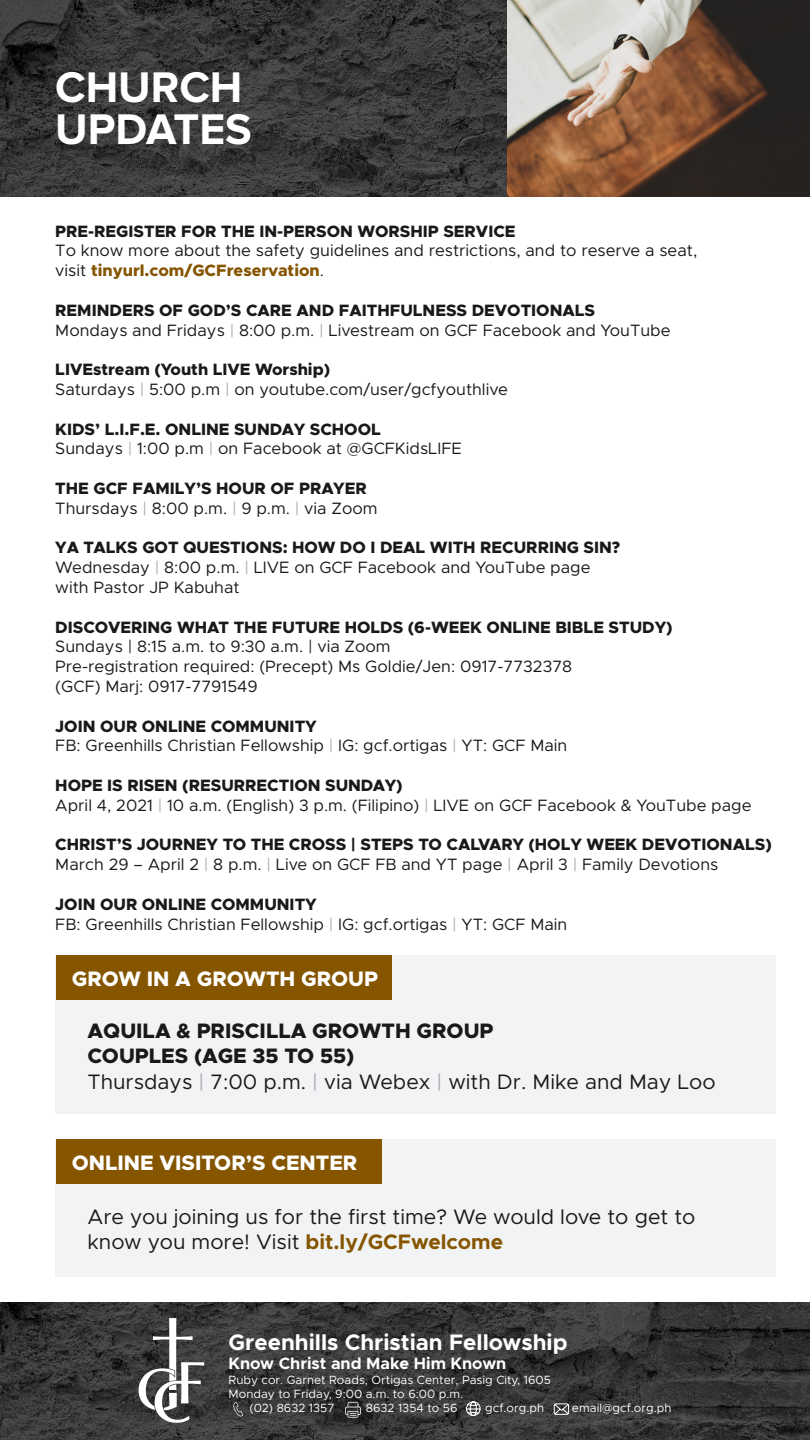
<style>
.page{position:relative;width:810px;height:1440px;background:#fff}
.page>*{position:absolute;margin:0;border:0;box-sizing:border-box;transform-origin:0 0}
.t1{font:700 44.4px "Proxima Nova";color:#fff}
.t2{font:700 22.5px "Metropolis";color:#fff}
.t3{font:21px/25.2px "Metropolis";color:#1a191a}
.t4{font:800 21px "Metropolis";color:#1a191a}
.t5{font:800 21px "Metropolis";color:#fff}
.t6{font:16.5px/19.8px "Metropolis";color:#1a191a}
.t7{font:800 16.5px "Metropolis";color:#1a191a}
.t8{font:800 16.5px "Metropolis";color:#855500}
.t9{font:700 16.5px "Metropolis";color:#fff}
.t10{font:12px "Metropolis";color:#fff}
.s1{font-weight:400;color:#1a191a}
.s2{color:#a8a9ad}
.s3{font-weight:800}
.s4{font-weight:700;color:#855500}
</style>
<div class="page">
<img style="left:0;top:1302px;width:810px;height:138px">
<img style="left:0;top:0;width:507px;height:196px">
<svg style="left:507px;top:0;width:303px;height:196px"></svg>
<svg style="left:138px;top:1318px;width:66px;height:105px"></svg>
<svg style="left:232px;top:1402px;width:11px;height:14px"></svg>
<svg style="left:466px;top:1401px;width:15px;height:15px"></svg>
<svg style="left:553px;top:1403px;width:16px;height:12px"></svg>
<svg style="left:345px;top:1402px;width:16px;height:16px"></svg>
<div style="left:56px;top:1139px;width:720px;height:138px;background:#f2f3f4"></div>
<div style="left:56px;top:956px;width:720px;height:158px;background:#f2f3f4"></div>
<div style="left:56px;top:1139px;width:326px;height:45px;background:#855500"></div>
<div style="left:56px;top:956px;width:335px;height:44px;background:#855500"></div>
<p class="t1" style="left:55px;top:62px;width:189px">CHURCH</p>
<p class="t1" style="left:55px;top:104px;width:198px">UPDATES</p>
<p class="t7" style="left:55px;top:220px;width:462px">PRE-REGISTER FOR THE IN-PERSON WORSHIP SERVICE</p>
<p class="t6" style="left:55px;top:241px;width:644px">To know more about the safety guidelines and restrictions, and to reserve a seat,</p>
<p class="t8" style="left:55px;top:260px;width:270px"><span class="s1">visit</span> tinyurl.com/GCFreservation<span class="s1">.</span></p>
<p class="t7" style="left:55px;top:300px;width:541px">REMINDERS OF GOD’S CARE AND FAITHFULNESS DEVOTIONALS</p>
<p class="t6" style="left:55px;top:320px;width:617px">Mondays and Fridays <span class="s2">|</span> 8:00 p.m. <span class="s2">|</span> Livestream on GCF Facebook and YouTube</p>
<p class="t6" style="left:55px;top:360px;width:454px"><span class="s3">LIVEstream (Youth LIVE Worship)<br></span>Saturdays <span class="s2">|</span> 5:00 p.m <span class="s2">|</span> on youtube.com/user/gcfyouthlive</p>
<p class="t7" style="left:55px;top:418px;width:327px">KIDS’ L.I.F.E. ONLINE SUNDAY SCHOOL</p>
<p class="t6" style="left:55px;top:439px;width:408px">Sundays <span class="s2">|</span> 1:00 p.m <span class="s2">|</span> on Facebook at @GCFKidsLIFE</p>
<p class="t7" style="left:55px;top:478px;width:313px">THE GCF FAMILY’S HOUR OF PRAYER</p>
<p class="t6" style="left:55px;top:498px;width:324px">Thursdays <span class="s2">|</span> 8:00 p.m. <span class="s2">|</span> 9 p.m. <span class="s2">|</span> via Zoom</p>
<p class="t7" style="left:55px;top:537px;width:566px">YA TALKS GOT QUESTIONS: HOW DO I DEAL WITH RECURRING SIN?</p>
<p class="t6" style="left:55px;top:558px;width:537px">Wednesday <span class="s2">|</span> 8:00 p.m. <span class="s2">|</span> LIVE on GCF Facebook and YouTube page</p>
<p class="t6" style="left:55px;top:578px;width:186px">with Pastor JP Kabuhat</p>
<p class="t7" style="left:55px;top:616px;width:619px">DISCOVERING WHAT THE FUTURE HOLDS (6-WEEK ONLINE BIBLE STUDY)</p>
<p class="t6" style="left:55px;top:637px;width:337px">Sundays | 8:15 a.m. to 9:30 a.m. | via Zoom</p>
<p class="t6" style="left:55px;top:657px;width:518px">Pre-registration required: (Precept) Ms Goldie/Jen: 0917-7732378</p>
<p class="t6" style="left:55px;top:677px;width:204px">(GCF) Marj: 0917-7791549</p>
<p class="t7" style="left:55px;top:715px;width:263px">JOIN OUR ONLINE COMMUNITY</p>
<p class="t6" style="left:55px;top:736px;width:514px">FB: Greenhills Christian Fellowship <span class="s2">|</span> IG: gcf.ortigas <span class="s2">|</span> YT: GCF Main</p>
<p class="t7" style="left:55px;top:775px;width:349px">HOPE IS RISEN (RESURRECTION SUNDAY)</p>
<p class="t6" style="left:55px;top:795px;width:698px">April 4, 2021 <span class="s2">|</span> 10 a.m. (English) 3 p.m. (Filipino) <span class="s2">|</span> LIVE on GCF Facebook &amp; YouTube page</p>
<p class="t7" style="left:55px;top:834px;width:718px">CHRIST’S JOURNEY TO THE CROSS | STEPS TO CALVARY (HOLY WEEK DEVOTIONALS)</p>
<p class="t6" style="left:55px;top:855px;width:665px">March 29 – April 2 <span class="s2">|</span> 8 p.m. <span class="s2">|</span> Live on GCF FB and YT page <span class="s2">|</span> April 3 <span class="s2">|</span> Family Devotions</p>
<p class="t7" style="left:55px;top:894px;width:263px">JOIN OUR ONLINE COMMUNITY</p>
<p class="t6" style="left:55px;top:914px;width:514px">FB: Greenhills Christian Fellowship <span class="s2">|</span> IG: gcf.ortigas <span class="s2">|</span> YT: GCF Main</p>
<p class="t5" style="left:72px;top:966px;width:308px">GROW IN A GROWTH GROUP</p>
<p class="t4" style="left:88px;top:1018px;width:408px">AQUILA &amp; PRISCILLA GROWTH GROUP</p>
<p class="t4" style="left:88px;top:1043px;width:268px">COUPLES (AGE 35 TO 55)</p>
<p class="t3" style="left:88px;top:1069px;width:630px">Thursdays <span class="s2">|</span> 7:00 p.m. <span class="s2">|</span> via Webex <span class="s2">|</span> with Dr. Mike and May Loo</p>
<p class="t5" style="left:72px;top:1150px;width:287px">ONLINE VISITOR’S CENTER</p>
<p class="t3" style="left:88px;top:1204px;width:609px">Are you joining us for the first time? We would love to get to know you more! Visit <span class="s4">bit.ly/GCFwelcome</span></p>
<p class="t2" style="left:229px;top:1328px;width:341px">Greenhills Christian Fellowship</p>
<p class="t9" style="left:229px;top:1353px;width:279px">Know Christ and Make Him Known</p>
<p class="t10" style="left:229px;top:1372px;width:324px">Ruby cor. Garnet Roads, Ortigas Center, Pasig City, 1605</p>
<p class="t10" style="left:229px;top:1387px;width:236px">Monday to Friday, 9:00 a.m. to 6:00 p.m.</p>
<p class="t10" style="left:249px;top:1401px;width:87px">(02) 8632 1357</p>
<p class="t10" style="left:366px;top:1401px;width:93px">8632 1354 to 56</p>
<p class="t10" style="left:485px;top:1401px;width:60px">gcf.org.ph</p>
<p class="t10" style="left:572px;top:1401px;width:101px">email@gcf.org.ph</p>
</div>
